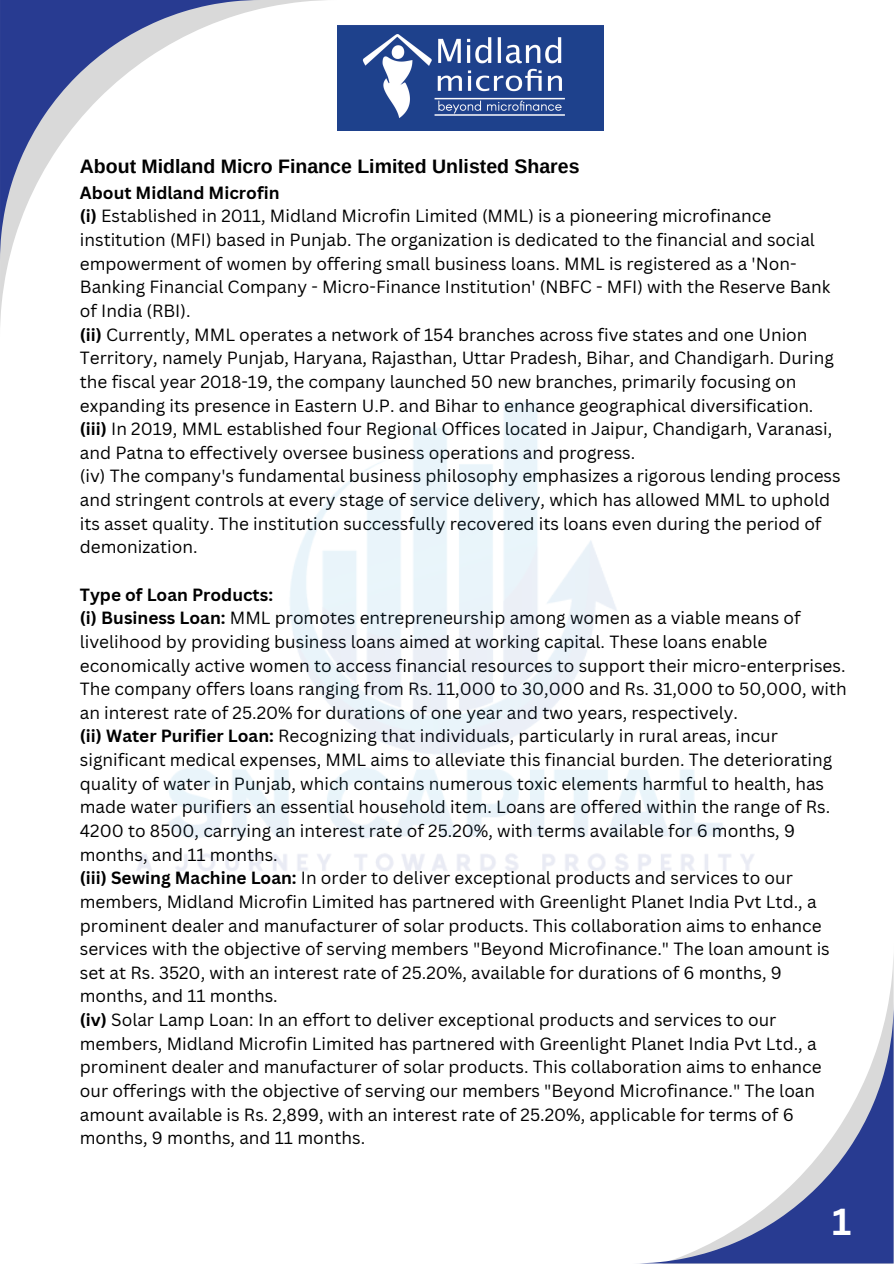
<style>
.page{position:relative;width:894px;height:1264px;background:#fff}
.page>*{position:absolute;margin:0;border:0;box-sizing:border-box;transform-origin:0 0}
.t1{font:700 36.6px "Canva Sans";color:#fff}
.t2{font:700 19.5px "Arimo";color:#000}
.t3{font:17.25px/23.7px "Canva Sans";color:#000}
.t4{font:700 17.25px "Canva Sans";color:#000}
.s1{font-weight:700}
</style>
<div class="page">
<svg style="left:0;top:0;width:325px;height:325px"></svg>
<svg style="left:0;top:0;width:261px;height:261px"></svg>
<svg style="left:648px;top:1002px;width:245px;height:261px"></svg>
<img style="left:337px;top:25px;width:266px;height:106px">
<p class="t2" style="left:80px;top:155px;width:501px">About Midland Micro Finance Limited Unlisted Shares</p>
<p class="t4" style="left:80px;top:180px;width:201px">About Midland Microfin</p>
<p class="t3" style="left:80px;top:204px;width:751px"><span class="s1">(i)</span> Established in 2011, Midland Microfin Limited (MML) is a pioneering microfinance institution (MFI) based in Punjab. The organization is dedicated to the financial and social empowerment of women by offering small business loans. MML is registered as a 'Non-Banking Financial Company - Micro-Finance Institution' (NBFC - MFI) with the Reserve Bank of India (RBI).</p>
<h1 class="t3" style="left:80px;top:322px;width:755px"><span class="s1">(ii)</span> Currently, MML operates a network of 154 branches across five states and one Union Territory, namely Punjab, Haryana, Rajasthan, Uttar Pradesh, Bihar, and Chandigarh. During the fiscal year 2018-19, the company launched 50 new branches, primarily focusing on expanding its presence in Eastern U.P. and Bihar to enhance geographical diversification.</h1>
<p class="t3" style="left:80px;top:416px;width:753px"><span class="s1">(iii)</span> In 2019, MML established four Regional Offices located in Jaipur, Chandigarh, Varanasi, and Patna to effectively oversee business operations and progress.</p>
<p class="t3" style="left:80px;top:464px;width:762px">(iv) The company's fundamental business philosophy emphasizes a rigorous lending process and stringent controls at every stage of service delivery, which has allowed MML to uphold its asset quality. The institution successfully recovered its loans even during the period of demonization.</p>
<p class="t4" style="left:80px;top:582px;width:195px">Type of Loan Products:</p>
<p class="t3" style="left:80px;top:605px;width:768px"><span class="s1">(i) Business Loan:</span> MML promotes entrepreneurship among women as a viable means of livelihood by providing business loans aimed at working capital. These loans enable economically active women to access financial resources to support their micro-enterprises.<br>The company offers loans ranging from Rs. 11,000 to 30,000 and Rs. 31,000 to 50,000, with an interest rate of 25.20% for durations of one year and two years, respectively.</p>
<p class="t3" style="left:80px;top:724px;width:753px"><span class="s1">(ii) Water Purifier Loan:</span> Recognizing that individuals, particularly in rural areas, incur significant medical expenses, MML aims to alleviate this financial burden. The deteriorating quality of water in Punjab, which contains numerous toxic elements harmful to health, has made water purifiers an essential household item. Loans are offered within the range of Rs.<br>4200 to 8500, carrying an interest rate of 25.20%, with terms available for 6 months, 9 months, and 11 months.</p>
<p class="t3" style="left:80px;top:865px;width:751px"><span class="s1">(iii) Sewing Machine Loan:</span> In order to deliver exceptional products and services to our members, Midland Microfin Limited has partnered with Greenlight Planet India Pvt Ltd., a prominent dealer and manufacturer of solar products. This collaboration aims to enhance services with the objective of serving members "Beyond Microfinance." The loan amount is set at Rs. 3520, with an interest rate of 25.20%, available for durations of 6 months, 9 months, and 11 months.</p>
<p class="t3" style="left:80px;top:1007px;width:743px"><span class="s1">(iv)</span> Solar Lamp Loan: In an effort to deliver exceptional products and services to our members, Midland Microfin Limited has partnered with Greenlight Planet India Pvt Ltd., a prominent dealer and manufacturer of solar products. This collaboration aims to enhance our offerings with the objective of serving our members "Beyond Microfinance." The loan amount available is Rs. 2,899, with an interest rate of 25.20%, applicable for terms of 6 months, 9 months, and 11 months.</p>
<p class="t1" style="left:832px;top:1195px;width:21px">1</p>
</div>
